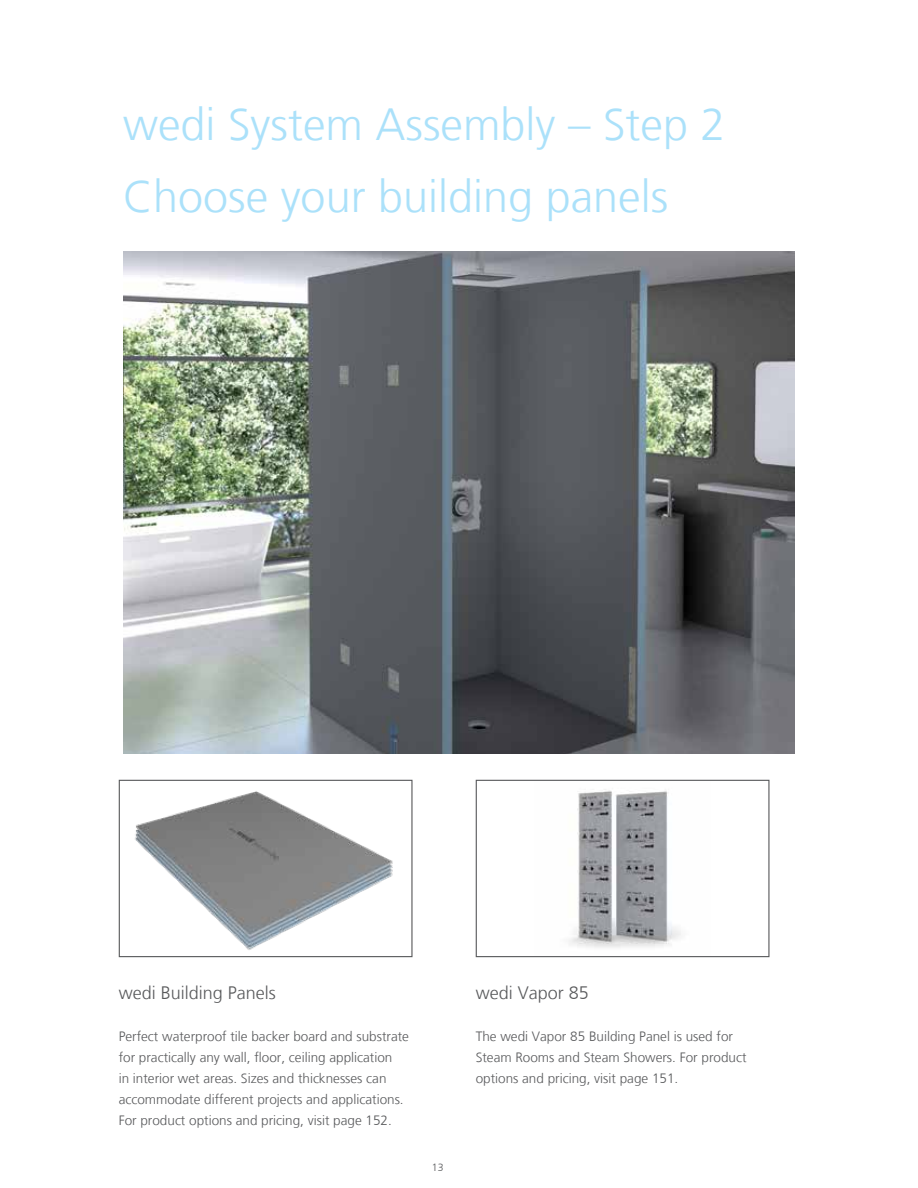
<style>
.page{position:relative;width:918px;height:1188px;background:#fff}
.page>*{position:absolute;margin:0;border:0;box-sizing:border-box;transform-origin:0 0}
.t1{font:300 45px/72.3px "Frutiger LT Com";color:#abe1fa}
.t2{font:300 18px "Frutiger LT Com";color:#58595b}
.t3{font:300 13.5px/21px "Frutiger LT Com";color:#58595b}
.t4{font:300 10.5px "Frutiger LT Com";color:#58595b}
</style>
<div class="page">
<img style="left:135px;top:791px;width:258px;height:159px">
<div style="left:119px;top:780px;width:294px;height:177px;border:1px solid #58595b"></div>
<img style="left:123px;top:251px;width:672px;height:503px">
<img style="left:569px;top:789px;width:112px;height:159px">
<div style="left:476px;top:780px;width:294px;height:177px;border:1px solid #58595b"></div>
<h1 class="t1" style="left:123px;top:89px;width:604px">wedi System Assembly – Step 2<br>Choose your building panels</h1>
<h2 class="t2" style="left:119px;top:982px;width:159px">wedi Building Panels</h2>
<p class="t3" style="left:119px;top:1025px;width:292px">Perfect waterproof tile backer board and substrate for practically any wall, floor, ceiling application<br>in interior wet areas. Sizes and thicknesses can accommodate different projects and applications.<br>For product options and pricing, visit page 152.</p>
<p class="t4" style="left:432px;top:1161px;width:13px">13</p>
<h2 class="t2" style="left:476px;top:982px;width:115px">wedi Vapor 85</h2>
<p class="t3" style="left:476px;top:1025px;width:272px">The wedi Vapor 85 Building Panel is used for<br>Steam Rooms and Steam Showers. For product options and pricing, visit page 151.</p>
</div>
